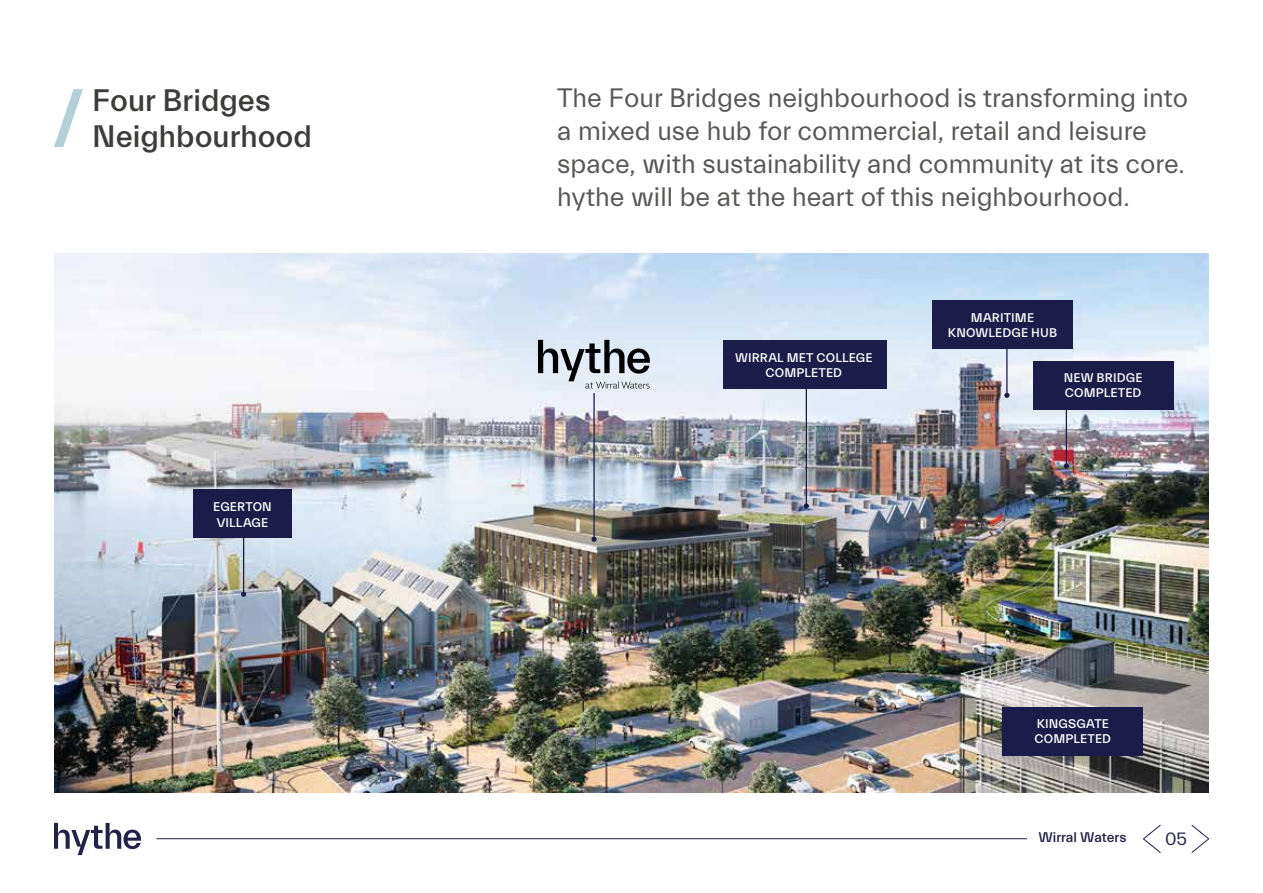
<style>
.page{position:relative;width:1263px;height:893px;background:#fff}
.page>*{position:absolute;margin:0;border:0;box-sizing:border-box;transform-origin:0 0}
.t1{font:500 31.5px/36px "Everett";color:#3c3c3b}
.t2{font:27px/33px "Everett";color:#575756}
.t3{font:18px "Everett";color:#222147}
.t4{font:500 14.25px "Everett";letter-spacing:-.005em;color:#222147}
.t5{font:500 12.75px/15.3px "Everett";letter-spacing:.01em;color:#fff}
</style>
<div class="page">
<img style="left:54px;top:254px;width:1155px;height:538px">
<svg style="left:54px;top:89px;width:29px;height:58px"></svg>
<svg style="left:54px;top:823px;width:87px;height:32px"></svg>
<hr style="left:156px;top:838px;width:871px;height:1px;background:#222147">
<svg style="left:1191px;top:824px;width:18px;height:29px"></svg>
<svg style="left:1143px;top:824px;width:18px;height:29px"></svg>
<svg style="left:538px;top:340px;width:112px;height:48px;background:#a1a8af"></svg>
<hr style="left:593px;top:393px;width:2px;height:146px;background:#1c1c4a">
<svg style="left:591px;top:537px;width:6px;height:5px"></svg>
<hr style="left:243px;top:509px;width:1px;height:85px;background:#1c1c4a">
<svg style="left:241px;top:592px;width:5px;height:5px"></svg>
<hr style="left:1066px;top:401px;width:1px;height:65px;background:#1c1c4a">
<svg style="left:1064px;top:463px;width:5px;height:6px"></svg>
<hr style="left:1006px;top:330px;width:1px;height:65px;background:#1c1c4a">
<svg style="left:1004px;top:393px;width:5px;height:5px"></svg>
<hr style="left:806px;top:384px;width:1px;height:122px;background:#1c1c4a">
<svg style="left:804px;top:503px;width:5px;height:6px"></svg>
<div style="left:932px;top:301px;width:141px;height:48px;background:#1c1c4a"></div>
<div style="left:723px;top:340px;width:164px;height:48px;background:#1c1c4a"></div>
<div style="left:1033px;top:361px;width:140px;height:49px;background:#1c1c4a"></div>
<div style="left:1002px;top:707px;width:141px;height:49px;background:#1c1c4a"></div>
<div style="left:193px;top:489px;width:99px;height:49px;background:#1c1c4a"></div>
<p class="t1" style="left:92px;top:83px;width:221px">Four Bridges<br>Neighbourhood</p>
<p class="t5" style="left:213px;top:500px;width:60px">EGERTON<br>VILLAGE</p>
<p class="t2" style="left:557px;top:82px;width:632px">The Four Bridges neighbourhood is transforming into a mixed use hub for commercial, retail and leisure space, with sustainability and community at its core. hythe will be at the heart of this neighbourhood.</p>
<p class="t5" style="left:735px;top:350px;width:139px;text-align:center">WIRRAL MET COLLEGE<br>COMPLETED</p>
<p class="t5" style="left:948px;top:310px;width:111px;text-align:center">MARITIME<br>KNOWLEDGE HUB</p>
<p class="t5" style="left:1064px;top:370px;width:80px">NEW BRIDGE<br>COMPLETED</p>
<p class="t5" style="left:1034px;top:716px;width:78px">KINGSGATE<br>COMPLETED</p>
<p class="t4" style="left:1038px;top:830px;width:90px">Wirral Waters</p>
<p class="t3" style="left:1165px;top:829px;width:24px">05</p>
</div>
